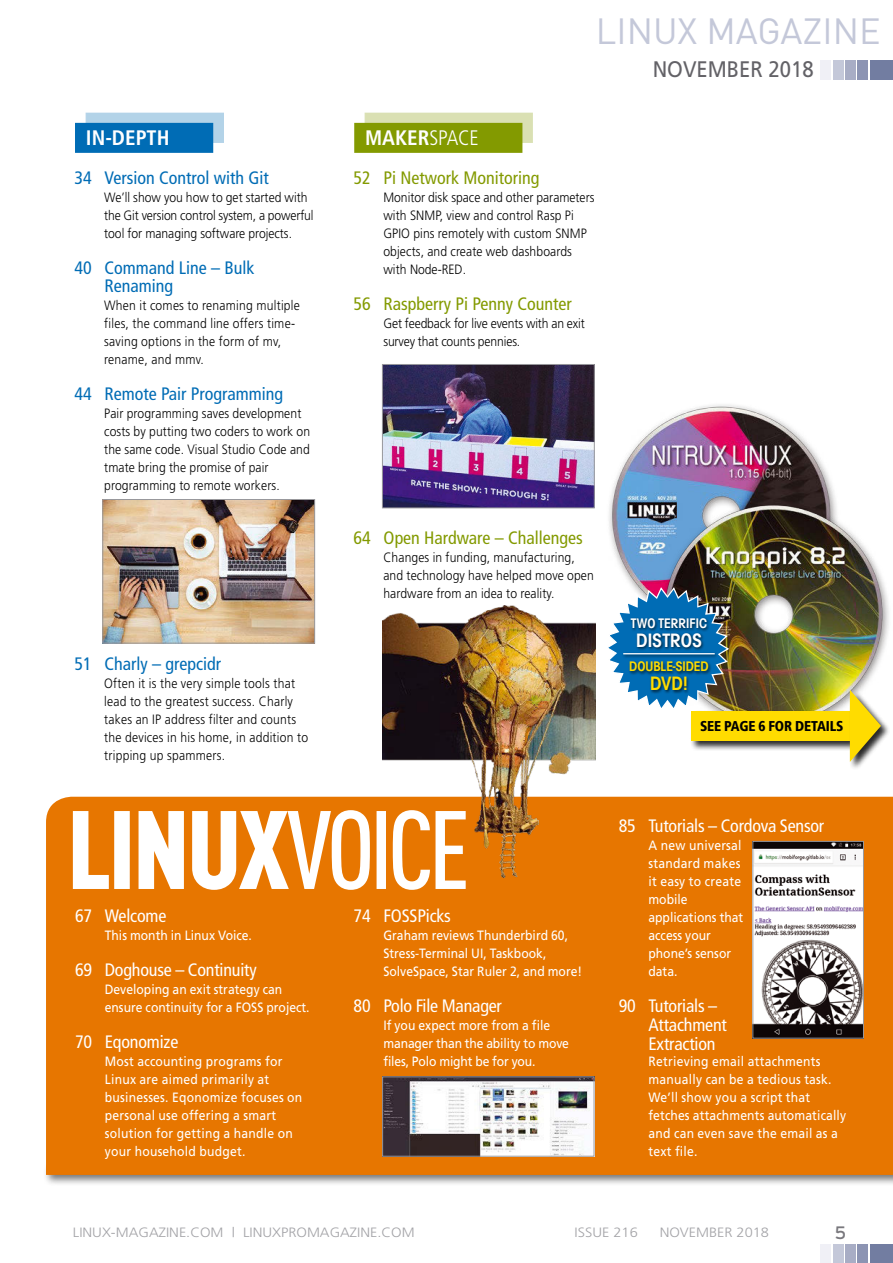
<style>
.page{position:relative;width:893px;height:1263px;background:#fff}
.page>*{position:absolute;margin:0;border:0;box-sizing:border-box;transform-origin:0 0}
.t1{font:36px "DIN";color:#c4c8d9}
.t2{font:22.5px "Frutiger";color:#636267;scale:.9 1}
.t3{font:700 condensed 21px "Frutiger";color:#fff}
.t4{font:600 condensed 20.1px "Avant Garde Gothic Itc T";letter-spacing:.01em;color:#fff}
.t5{font:600 condensed 20.1px "Avant Garde Gothic Itc T";color:#ffdc00}
.t6{font:condensed 18px/18.8px "Frutiger";letter-spacing:-.01em;color:#fff}
.t7{font:condensed 18px/18px "Frutiger";color:#006cb5}
.t8{font:condensed 18px "Frutiger";color:#839a00}
.t9{font:18px "Interstate";color:#79787d}
.t10{font:600 condensed 14.4px "Avant Garde Gothic Itc T";color:#ffdc00}
.t11{font:600 condensed 14.4px "Avant Garde Gothic Itc T";letter-spacing:.01em;color:#fff}
.t12{font:900 condensed 14.25px "Frutiger";letter-spacing:-.01em;color:#000;scale:.96 1}
.t13{font:300 13.5px/18px "Frutiger";letter-spacing:.01em;color:#000;scale:.9 1}
.t14{font:13.5px/18px "Frutiger";letter-spacing:.01em;color:#fff;scale:.9 1}
.t15{font:13.5px/18px "Frutiger";letter-spacing:-.01em;color:#fff;scale:.9 1}
.t16{font:300 13.5px "Frutiger";color:#a3a3a7;scale:1.08 1}
.t17{font:300 13.5px/18px "Frutiger";letter-spacing:-.01em;color:#000;scale:.9 1}
.s1{font-weight:300}
</style>
<div class="page">
<div style="left:85px;top:112px;width:139px;height:30px;background:#006cb5;opacity:.3"></div>
<div style="left:75px;top:123px;width:138px;height:30px;background:#006cb5"></div>
<img style="left:105px;top:501px;width:208px;height:140px">
<div style="left:103px;top:499px;width:212px;height:144px;border:1px solid #98989c"></div>
<div style="left:365px;top:112px;width:168px;height:30px;background:#839a00;opacity:.3"></div>
<div style="left:354px;top:123px;width:168px;height:30px;background:#839a00"></div>
<img style="left:384px;top:366px;width:208px;height:140px">
<div style="left:382px;top:364px;width:212px;height:144px;border:1px solid #98989c"></div>
<div style="left:43px;top:1160px;width:850px;height:25px;background:#000;opacity:.54"></div>
<div style="left:46px;top:797px;width:847px;height:378px;background:#e77600"></div>
<svg style="left:73px;top:810px;width:393px;height:80px"></svg>
<img style="left:384px;top:1079px;width:208px;height:75px">
<img style="left:755px;top:843px;width:107px;height:193px">
<div style="left:753px;top:841px;width:111px;height:197px;border:1px solid #98989c"></div>
<img style="left:382px;top:605px;width:213px;height:274px">
<img style="left:609px;top:405px;width:219px;height:181px">
<img style="left:649px;top:475px;width:240px;height:235px">
<div style="left:870px;top:61px;width:23px;height:19px;background:#727da1"></div>
<div style="left:845px;top:61px;width:10px;height:19px;background:#a8adc5"></div>
<div style="left:820px;top:61px;width:10px;height:19px;background:#f0f0f6"></div>
<div style="left:858px;top:61px;width:10px;height:19px;background:#8c94b3"></div>
<div style="left:833px;top:61px;width:10px;height:19px;background:#c4c8d9"></div>
<div style="left:870px;top:1244px;width:23px;height:19px;background:#727da1"></div>
<div style="left:845px;top:1244px;width:10px;height:19px;background:#a8adc5"></div>
<div style="left:820px;top:1244px;width:10px;height:19px;background:#f0f0f6"></div>
<div style="left:858px;top:1244px;width:10px;height:19px;background:#8c94b3"></div>
<div style="left:833px;top:1244px;width:10px;height:19px;background:#c4c8d9"></div>
<img style="left:608px;top:586px;width:122px;height:124px">
<div style="left:621px;top:617px;width:98px;height:77px;background:#000;opacity:.75"></div>
<hr style="left:623px;top:653px;width:92px;height:1px;background:#fff">
<div style="left:690px;top:710px;width:173px;height:41px;background:#000;opacity:.85"></div>
<div style="left:691px;top:711px;width:161px;height:30px;background:#ffdc00"></div>
<div style="left:848px;top:690px;width:43px;height:81px;background:#000;opacity:.85"></div>
<svg style="left:850px;top:690px;width:31px;height:72px"></svg>
<p class="t3" style="left:86px;top:126px;width:85px">IN-DEPTH</p>
<p class="t7" style="left:74px;top:169px;width:196px">34 Version Control with Git</p>
<p class="t13" style="left:104px;top:189px;width:234px">We’ll show you how to get started with the Git version control system, a powerful tool for managing software projects.</p>
<p class="t7" style="left:104px;top:259px;width:151px;text-indent:-30px">40 Command Line – Bulk<br>Renaming</p>
<p class="t13" style="left:104px;top:297px;width:219px">When it comes to renaming multiple files, the command line offers time&shy;saving options in the form of mv, rename, and mmv.</p>
<p class="t7" style="left:74px;top:385px;width:210px">44 Remote Pair Programming</p>
<p class="t13" style="left:104px;top:405px;width:230px">Pair programming saves development costs by putting two coders to work on the same code. Visual Studio Code and tmate bring the promise of pair programming to remote workers.</p>
<p class="t7" style="left:74px;top:655px;width:148px">51 Charly – grepcidr</p>
<p class="t13" style="left:104px;top:675px;width:228px">Often it is the very simple tools that lead to the greatest success. Charly takes an IP address filter and counts the devices in his home, in addition to tripping up spammers.</p>
<p class="t6" style="left:75px;top:907px;width:93px">67 Welcome</p>
<p class="t14" style="left:105px;top:926px;width:165px">This month in Linux Voice.</p>
<p class="t6" style="left:75px;top:961px;width:183px">69 Doghouse – Continuity</p>
<p class="t14" style="left:105px;top:980px;width:229px">Developing an exit strategy can ensure continuity for a FOSS project.</p>
<p class="t6" style="left:75px;top:1033px;width:105px">70 Eqonomize</p>
<p class="t14" style="left:105px;top:1052px;width:221px">Most accounting programs for<br>Linux are aimed primarily at businesses. Eqonomize focuses on personal use offering a smart solution for getting a handle on your household budget.</p>
<p class="t3" style="left:365px;top:126px;width:115px">MAKER<span class="s1">SPACE</span></p>
<h1 class="t1" style="left:596px;top:9px;width:286px">LINUX MAGAZINE</h1>
<h2 class="t2" style="left:653px;top:56px;width:180px">NOVEMBER 2018</h2>
<p class="t8" style="left:354px;top:168px;width:187px">52 Pi Network Monitoring</p>
<p class="t13" style="left:383px;top:189px;width:236px">Monitor disk space and other parameters with SNMP, view and control Rasp Pi<br>GPIO pins remotely with custom SNMP objects, and create web dashboards with Node-RED.</p>
<p class="t8" style="left:354px;top:294px;width:220px">56 Raspberry Pi Penny Counter</p>
<p class="t17" style="left:383px;top:315px;width:225px">Get feedback for live events with an exit survey that counts pennies.</p>
<p class="t8" style="left:354px;top:528px;width:231px">64 Open Hardware – Challenges</p>
<p class="t13" style="left:383px;top:549px;width:235px">Changes in funding, manufacturing, and technology have helped move open hardware from an idea to reality.</p>
<p class="t11" style="left:631px;top:615px;width:78px">TWO TERRIFIC</p>
<p class="t4" style="left:636px;top:628px;width:67px">DISTROS</p>
<p class="t10" style="left:629px;top:658px;width:81px">DOUBLE-SIDED</p>
<p class="t5" style="left:650px;top:671px;width:39px">DVD!</p>
<p class="t12" style="left:700px;top:718px;width:151px">SEE PAGE 6 FOR DETAILS</p>
<p class="t6" style="left:354px;top:907px;width:99px">74 FOSSPicks</p>
<p class="t14" style="left:383px;top:926px;width:222px">Graham reviews Thunderbird 60,<br>Stress-Terminal UI, Taskbook,<br>SolveSpace, Star Ruler 2, and more!</p>
<p class="t6" style="left:354px;top:997px;width:150px">80 Polo File Manager</p>
<p class="t15" style="left:383px;top:1016px;width:208px">If you expect more from a file manager than the ability to move files, Polo might be for you.</p>
<p class="t6" style="left:619px;top:817px;width:207px">85 Tutorials – Cordova Sensor</p>
<p class="t14" style="left:648px;top:836px;width:107px">A new universal standard makes it easy to create mobile applications that access your phone’s sensor data.</p>
<p class="t6" style="left:648px;top:997px;width:80px;text-indent:-30px">90 Tutorials –<br>Attachment<br>Extraction</p>
<p class="t14" style="left:648px;top:1052px;width:221px">Retrieving email attachments manually can be a tedious task.<br>We’ll show you a script that fetches attachments automatically and can even save the email as a text file.</p>
<p class="t16" style="left:73px;top:1224px;width:318px">LINUX-MAGAZINE.COM | LINUXPROMAGAZINE.COM</p>
<p class="t16" style="left:575px;top:1224px;width:60px">ISSUE 216</p>
<p class="t16" style="left:660px;top:1224px;width:103px">NOVEMBER 2018</p>
<p class="t9" style="left:835px;top:1222px;width:13px">5</p>
</div>
